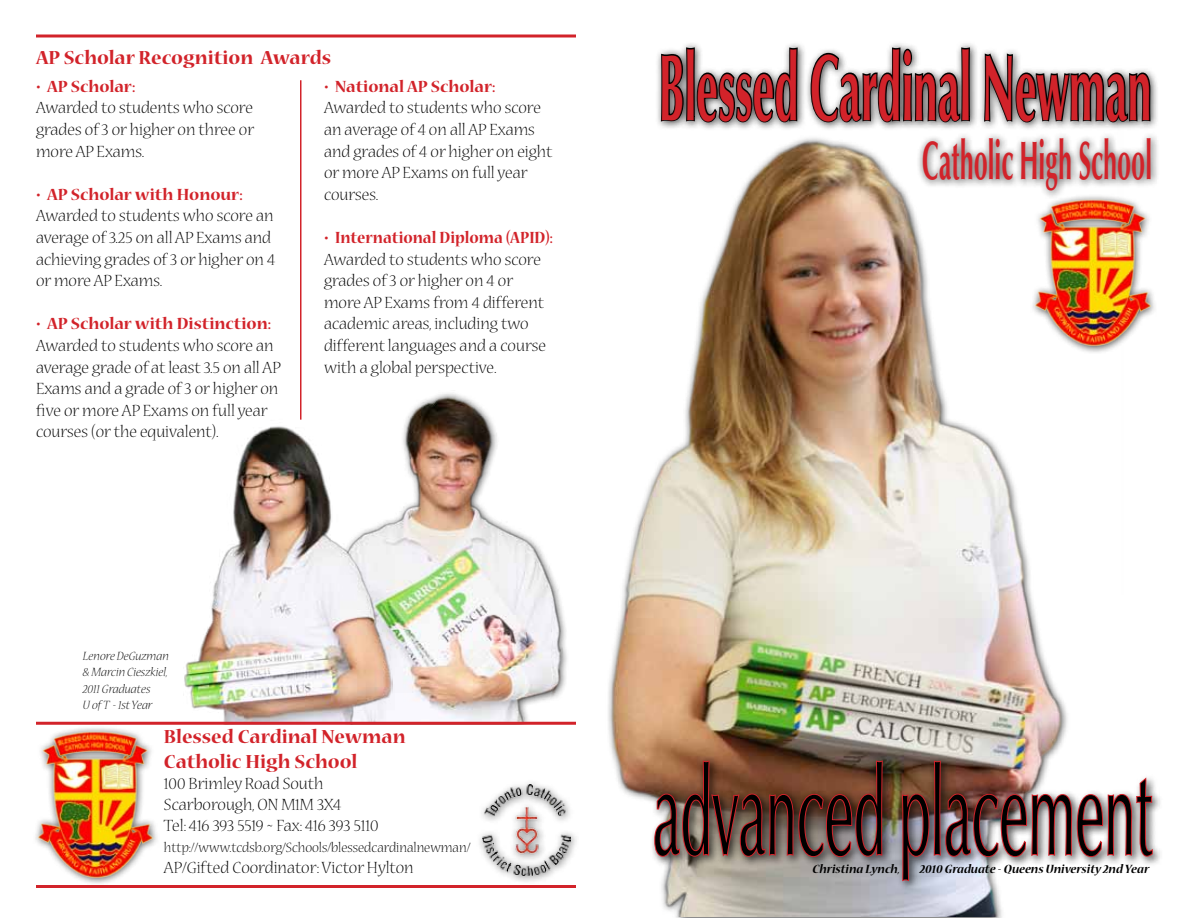
<style>
.page{position:relative;width:1188px;height:918px;background:#fff}
.page>*{position:absolute;margin:0;border:0;box-sizing:border-box;transform-origin:0 0}
.t1{font:125.85px "AHJ Opus";color:#000;scale:.45 1}
.t2{font:700 95.85px "AHJ Opus";color:#d2232a;scale:.45 1}
.t3{font:700 55.35px "AHJ Opus";color:#d2232a;scale:.45 1}
.t4{font:700 21px/25.2px "Nueva Std";color:#d2232a}
.t5{font:300 18px/21.6px "Nueva Std";color:#000}
.t6{font:700 18px "Nueva Std";color:#d2232a}
.t7{font:300 15px "Nueva Std";color:#000}
.t8{font:italic 300 13.5px/16.2px "Nueva Std";color:#000}
.t9{font:italic 700 13.5px "Nueva Std";color:#000}
</style>
<div class="page">
<hr style="left:300px;top:80px;width:2px;height:340px;background:#d2232a">
<svg style="left:36px;top:34px;width:278px;height:4px"></svg>
<div style="left:30px;top:725px;width:129px;height:161px;background:#000;opacity:.75"></div>
<img style="left:36px;top:728px;width:119px;height:150px">
<div style="left:475px;top:778px;width:104px;height:106px;background:#000;opacity:.75"></div>
<img style="left:482px;top:861px;width:89px;height:14px">
<img style="left:184px;top:411px;width:130px;height:311px">
<hr style="left:36px;top:885px;width:540px;height:3px;background:#d2232a">
<hr style="left:36px;top:722px;width:540px;height:3px;background:#d2232a">
<svg style="left:314px;top:34px;width:339px;height:827px"></svg>
<img style="left:653px;top:43px;width:502px;height:868px">
<p class="t4" style="left:36px;top:46px;width:297px">AP Scholar Recognition Awards</p>
<p class="t6" style="left:36px;top:78px;width:101px">• AP Scholar:</p>
<p class="t5" style="left:36px;top:98px;width:220px;text-align:justify">Awarded to students who score grades of 3 or higher on three or more AP Exams.</p>
<p class="t6" style="left:36px;top:186px;width:208px">• AP Scholar with Honour:</p>
<p class="t5" style="left:36px;top:206px;width:241px">Awarded to students who score an average of 3.25 on all AP Exams and achieving grades of 3 or higher on 4 or more AP Exams.</p>
<p class="t6" style="left:36px;top:316px;width:237px">• AP Scholar with Distinction:</p>
<p class="t5" style="left:36px;top:336px;width:246px">Awarded to students who score an average grade of at least 3.5 on all AP<br>Exams and a grade of 3 or higher on five or more AP Exams on full year courses (or the equivalent).</p>
<p class="t6" style="left:324px;top:78px;width:173px">• National AP Scholar:</p>
<p class="t5" style="left:324px;top:98px;width:230px">Awarded to students who score an average of 4 on all AP Exams and grades of 4 or higher on eight or more AP Exams on full year courses.</p>
<p class="t6" style="left:324px;top:229px;width:230px">• International Diploma (APID):</p>
<p class="t5" style="left:324px;top:249px;width:223px">Awarded to students who score grades of 3 or higher on 4 or more AP Exams from 4 different academic areas, including two different languages and a course with a global perspective.</p>
<p class="t8" style="left:83px;top:649px;width:87px">Lenore DeGuzman &amp; Marcin Cieszkiel,<br>2011 Graduates<br>U of T - 1st Year</p>
<h2 class="t2" style="left:659px;top:32px;width:1097px">Blessed Cardinal Newman</h2>
<h3 class="t3" style="left:922px;top:128px;width:513px">Catholic High School</h3>
<p class="t4" style="left:164px;top:725px;width:243px">Blessed Cardinal Newman<br>Catholic High School</p>
<p class="t5" style="left:164px;top:774px;width:216px;line-height:21px">100 Brimley Road South<br>Scarborough, ON M1M 3X4<br>Tel: 416 393 5519 ~ Fax: 416 393 5110</p>
<p class="t7" style="left:164px;top:841px;width:308px">http://www.tcdsb.org/Schools/blessedcardinalnewman/</p>
<p class="t5" style="left:164px;top:858px;width:251px">AP/Gifted Coordinator: Victor Hylton</p>
<p class="t9" style="left:813px;top:863px;width:89px">Christina Lynch,</p>
<p class="t9" style="left:920px;top:863px;width:231px">2010 Graduate - Queens University 2nd Year</p>
<h1 class="t1" style="left:653px;top:739px;width:1111px">advanced placement</h1>
</div>
